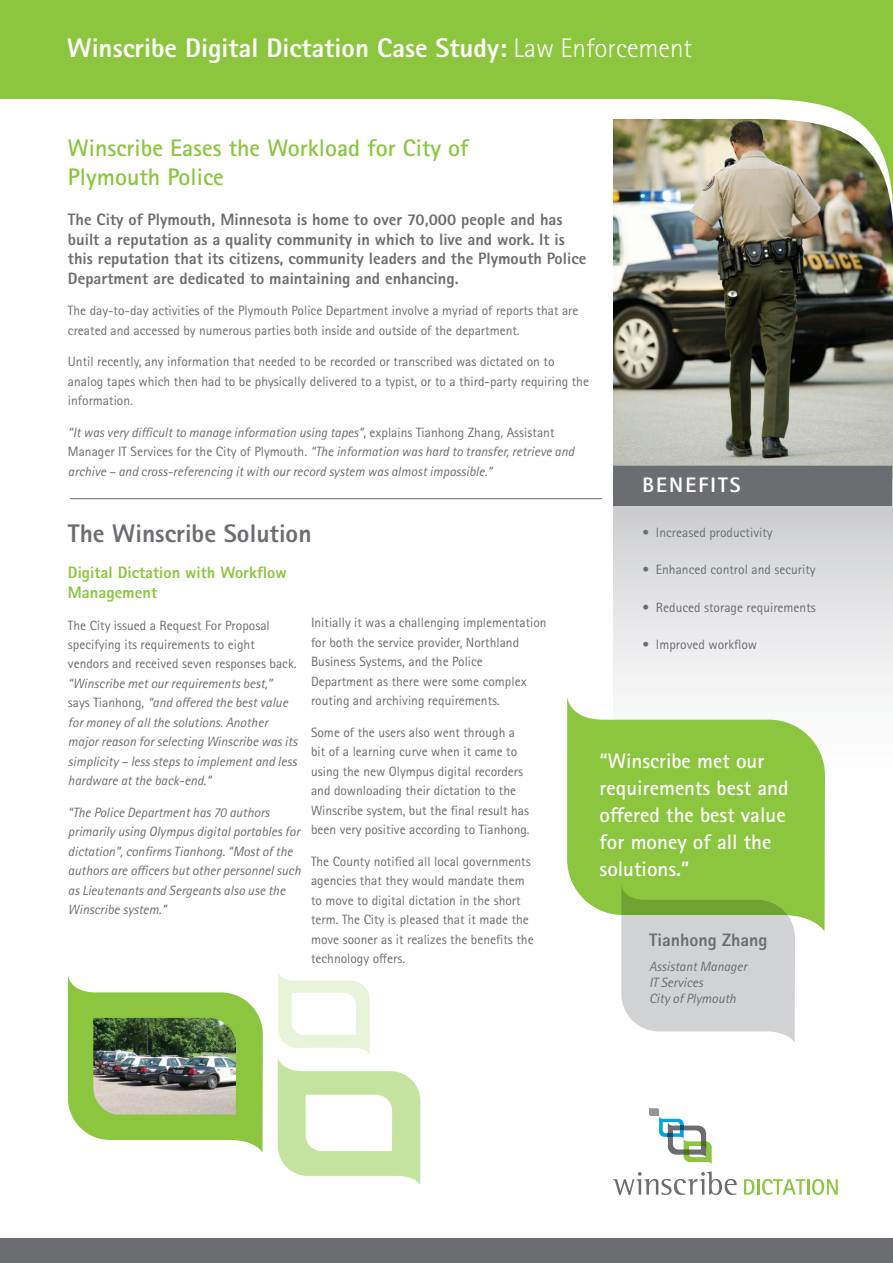
<style>
.page{position:relative;width:893px;height:1263px;background:#fff}
.page>*{position:absolute;margin:0;border:0;box-sizing:border-box;transform-origin:0 0}
.t1{font:800 27px "Rotis Sans Serif Std";color:#fff}
.t2{font:800 25.5px "Rotis Sans Serif Std";color:#6c6d70}
.t3{font:700 24px/28.8px "Rotis Sans Serif Std";color:#8bc63e}
.t4{font:700 21px/27px "Rotis Sans Serif Std";color:#fff}
.t5{font:800 21px "Rotis Sans Serif Std";letter-spacing:.1em;color:#fff}
.t6{font:800 18px "Rotis Sans Serif Std";color:#6c6d70}
.t7{font:800 16.5px/19.5px "Rotis Sans Serif Std";color:#6c6d70}
.t8{font:800 16.5px/19.5px "Rotis Sans Serif Std";color:#8bc63e}
.t9{font:13.5px/19.5px "Rotis Sans Serif Std";color:#6c6d70}
.t10{font:italic 13.5px/19.5px "Rotis Sans Serif Std";color:#6c6d70}
.s1{font-weight:700}
.s2{font-weight:300}
.s3{font-style:normal}
</style>
<div class="page">
<img style="left:613px;top:299px;width:279px;height:167px">
<svg style="left:613px;top:466px;width:280px;height:226px"></svg>
<div style="left:613px;top:466px;width:279px;height:40px;background:#6c6d70"></div>
<svg style="left:278px;top:973px;width:142px;height:211px"></svg>
<svg style="left:68px;top:975px;width:195px;height:177px"></svg>
<div style="left:0;top:1238px;width:893px;height:25px;background:#6c6d70"></div>
<svg style="left:567px;top:697px;width:258px;height:235px;fill:#8bc63e"></svg>
<svg style="left:744px;top:1179px;width:94px;height:16px"></svg>
<svg style="left:613px;top:1171px;width:124px;height:24px"></svg>
<svg style="left:649px;top:1107px;width:63px;height:57px"></svg>
<div style="left:0;top:0;width:893px;height:99px;background:#8bc63e"></div>
<img style="left:613px;top:99px;width:280px;height:200px">
<svg style="left:621px;top:884px;width:174px;height:158px;background:#c4d0b9"></svg>
<hr style="left:70px;top:498px;width:532px;height:1px;background:#6c6d70">
<img style="left:93px;top:1018px;width:143px;height:96px">
<h1 class="t1" style="left:67px;top:30px;width:626px">Winscribe Digital Dictation Case Study<span class="s1">:</span> <span class="s2">Law Enforcement</span></h1>
<h3 class="t3" style="left:68px;top:134px;width:402px">Winscribe Eases the Workload for City of<br>Plymouth Police</h3>
<p class="t7" style="left:68px;top:210px;width:520px">The City of Plymouth, Minnesota is home to over 70,000 people and has built a reputation as a quality community in which to live and work. It is this reputation that its citizens, community leaders and the Plymouth Police Department are dedicated to maintaining and enhancing.</p>
<p class="t9" style="left:68px;top:301px;width:512px">The day-to-day activities of the Plymouth Police Department involve a myriad of reports that are created and accessed by numerous parties both inside and outside of the department.</p>
<p class="t9" style="left:68px;top:352px;width:523px">Until recently, any information that needed to be recorded or transcribed was dictated on to analog tapes which then had to be physically delivered to a typist, or to a third-party requiring the information.</p>
<p class="t10" style="left:68px;top:422px;width:508px">“It was very difficult to manage information using tapes”<span class="s3">, explains Tianhong Zhang, Assistant<br>Manager IT Services for the City of Plymouth.</span> “The information was hard to transfer, retrieve and archive – and cross-referencing it with our record system was almost impossible.”</p>
<h3 class="t5" style="left:642px;top:472px;width:100px">BENEFITS</h3>
<h2 class="t2" style="left:68px;top:517px;width:245px">The Winscribe Solution</h2>
<p class="t8" style="left:68px;top:563px;width:220px">Digital Dictation with Workflow<br>Management</p>
<p class="t9" style="left:68px;top:615px;width:230px">The City issued a Request For Proposal specifying its requirements to eight vendors and received seven responses back.</p>
<p class="t10" style="left:68px;top:674px;width:231px">“Winscribe met our requirements best,” <span class="s3">says Tianhong,</span> “and offered the best value for money of all the solutions. Another major reason for selecting Winscribe was its simplicity – less steps to implement and less hardware at the back-end.”</p>
<p class="t10" style="left:68px;top:803px;width:234px">“The Police Department has 70 authors primarily using Olympus digital portables for dictation”, confirms Tianhong. “Most of the authors are officers but other personnel such as Lieutenants and Sergeants also use the Winscribe system.”</p>
<p class="t9" style="left:311px;top:613px;width:237px">Initially it was a challenging implementation for both the service provider, Northland Business Systems, and the Police Department as there were some complex routing and archiving requirements.</p>
<p class="t9" style="left:311px;top:723px;width:220px">Some of the users also went through a bit of a learning curve when it came to using the new Olympus digital recorders and downloading their dictation to the Winscribe system, but the final result has been very positive according to Tianhong.</p>
<p class="t9" style="left:311px;top:852px;width:224px">The County notified all local governments agencies that they would mandate them to move to digital dictation in the short term. The City is pleased that it made the move sooner as it realizes the benefits the technology offers.</p>
<p class="t9" style="left:642px;top:523px;width:132px">• Increased productivity</p>
<p class="t9" style="left:642px;top:560px;width:175px">• Enhanced control and security</p>
<p class="t9" style="left:642px;top:598px;width:175px">• Reduced storage requirements</p>
<p class="t9" style="left:642px;top:635px;width:116px">• Improved workflow</p>
<h3 class="t4" style="left:600px;top:747px;width:190px">“Winscribe met our requirements best and offered the best value for money of all the solutions.”</h3>
<h3 class="t6" style="left:649px;top:928px;width:120px">Tianhong Zhang</h3>
<p class="t10" style="left:649px;top:958px;width:99px;line-height:16.2px">Assistant Manager<br>IT Services<br>City of Plymouth</p>
</div>
